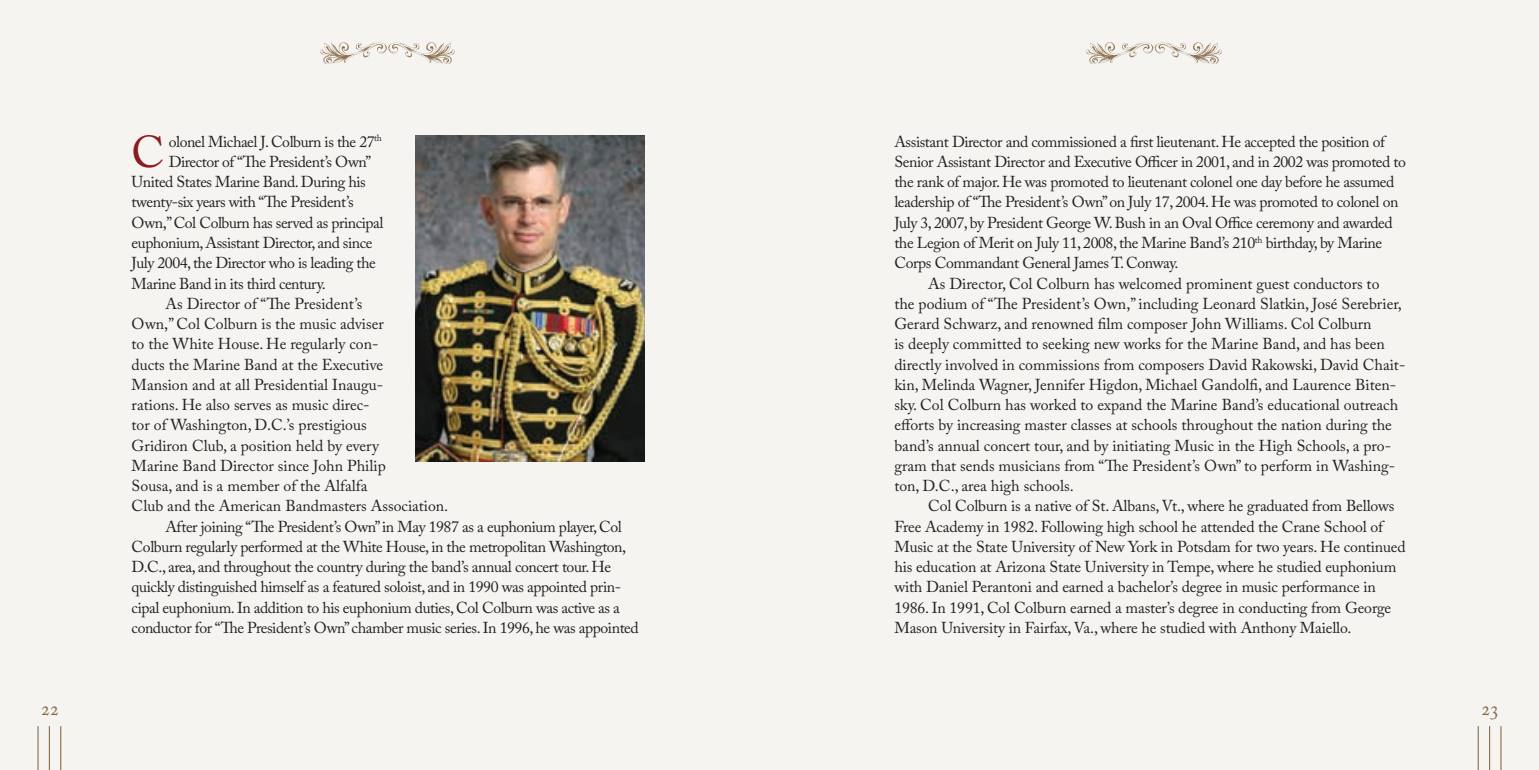
<style>
.page{position:relative;width:1539px;height:770px;background:#f5f4f1}
.page>*{position:absolute;margin:0;border:0;box-sizing:border-box;transform-origin:0 0}
.Text__first_paragrap{font:44.32px "Adobe Caslon Pro";color:#8a1b1f}
.t1{font:20.25px "Adobe Caslon Regular SC";color:#8b6d4c}
.Text{font:15.75px/20.2px "Adobe Caslon Pro";letter-spacing:-.01em;color:#231f20}
.Text__first_paragrap-2{font:15.75px "Adobe Caslon Pro";letter-spacing:-.03em;color:#231f20}
</style>
<div class="page">
<hr style="left:1478px;top:726px;width:1px;height:44px;background:#8b6d4c">
<hr style="left:1489px;top:726px;width:1px;height:44px;background:#8b6d4c">
<hr style="left:1500px;top:726px;width:2px;height:44px;background:#8b6d4c">
<hr style="left:37px;top:726px;width:2px;height:44px;background:#8b6d4c">
<hr style="left:49px;top:726px;width:1px;height:44px;background:#8b6d4c">
<hr style="left:60px;top:726px;width:1px;height:44px;background:#8b6d4c">
<img style="left:1087px;top:42px;width:135px;height:22px">
<img style="left:321px;top:42px;width:134px;height:22px">
<img style="left:415px;top:135px;width:230px;height:326px">
<p class="Text__first_paragrap" style="left:132px;top:126px;width:34px">C</p>
<p class="Text__first_paragrap-2" style="left:169px;top:132px;width:214px">olonel Michael J. Colburn is the 27<sup>th</sup></p>
<p class="Text__first_paragrap-2" style="left:169px;top:152px;width:204px">Director of “The President’s Own”</p>
<p class="Text__first_paragrap-2" style="left:132px;top:172px;width:236px">United States Marine Band. During his</p>
<p class="Text__first_paragrap-2" style="left:132px;top:193px;width:224px">twenty-six years with “The President’s</p>
<p class="Text__first_paragrap-2" style="left:132px;top:213px;width:253px">Own,” Col Colburn has served as principal</p>
<p class="Text__first_paragrap-2" style="left:132px;top:233px;width:242px">euphonium, Assistant Director, and since</p>
<p class="Text__first_paragrap-2" style="left:132px;top:253px;width:246px">July 2004, the Director who is leading the</p>
<p class="Text__first_paragrap-2" style="left:132px;top:274px;width:196px">Marine Band in its third century.</p>
<p class="Text" style="left:132px;top:293px;width:318px;text-indent:34px">As Director of “The President’s<br>Own,” Col Colburn is the music adviser<br>to the White House. He regularly con-<br>ducts the Marine Band at the Executive<br>Mansion and at all Presidential Inaugu-<br>rations. He also serves as music direc-<br>tor of Washington, D.C.’s prestigious<br>Gridiron Club, a position held by every<br>Marine Band Director since John Philip<br>Sousa, and is a member of the Alfalfa<br>Club and the American Bandmasters Association.</p>
<p class="Text" style="left:132px;top:516px;width:509px;text-indent:34px">After joining “The President’s Own” in May 1987 as a euphonium player, Col Colburn regularly performed at the White House, in the metropolitan Washington, D.C., area, and throughout the country during the band’s annual concert tour. He quickly distinguished himself as a featured soloist, and in 1990 was appointed prin&shy;cipal euphonium. In addition to his euphonium duties, Col Colburn was active as a conductor for “The President’s Own” chamber music series. In 1996, he was appointed</p>
<p class="Text" style="left:894px;top:131px;width:513px">Assistant Director and commissioned a first lieutenant. He accepted the position of Senior Assistant Director and Executive Officer in 2001, and in 2002 was promoted to the rank of major. He was promoted to lieutenant colonel one day before he assumed leadership of “The President’s Own” on July 17, 2004. He was promoted to colonel on July 3, 2007, by President George W. Bush in an Oval Office ceremony and awarded the Legion of Merit on July 11, 2008, the Marine Band’s 210<sup>th</sup> birthday, by Marine Corps Commandant General James T. Conway.</p>
<p class="Text" style="left:894px;top:273px;width:513px;text-indent:34px">As Director, Col Colburn has welcomed prominent guest conductors to<br>the podium of “The President’s Own,” including Leonard Slatkin, José Serebrier, Gerard Schwarz, and renowned film composer John Williams. Col Colburn<br>is deeply committed to seeking new works for the Marine Band, and has been directly involved in commissions from composers David Rakowski, David Chait&shy;kin, Melinda Wagner, Jennifer Higdon, Michael Gandolfi, and Laurence Biten&shy;sky. Col Colburn has worked to expand the Marine Band’s educational outreach efforts by increasing master classes at schools throughout the nation during the band’s annual concert tour, and by initiating Music in the High Schools, a pro&shy;gram that sends musicians from “The President’s Own” to perform in Washing&shy;ton, D.C., area high schools.</p>
<p class="Text" style="left:894px;top:496px;width:513px;text-indent:34px">Col Colburn is a native of St. Albans, Vt., where he graduated from Bellows Free Academy in 1982. Following high school he attended the Crane School of Music at the State University of New York in Potsdam for two years. He continued his education at Arizona State University in Tempe, where he studied euphonium with Daniel Perantoni and earned a bachelor’s degree in music performance in 1986. In 1991, Col Colburn earned a master’s degree in conducting from George Mason University in Fairfax, Va., where he studied with Anthony Maiello.</p>
<p class="t1" style="left:41px;top:696px;width:19px">22</p>
<p class="t1" style="left:1481px;top:696px;width:18px">23</p>
</div>
